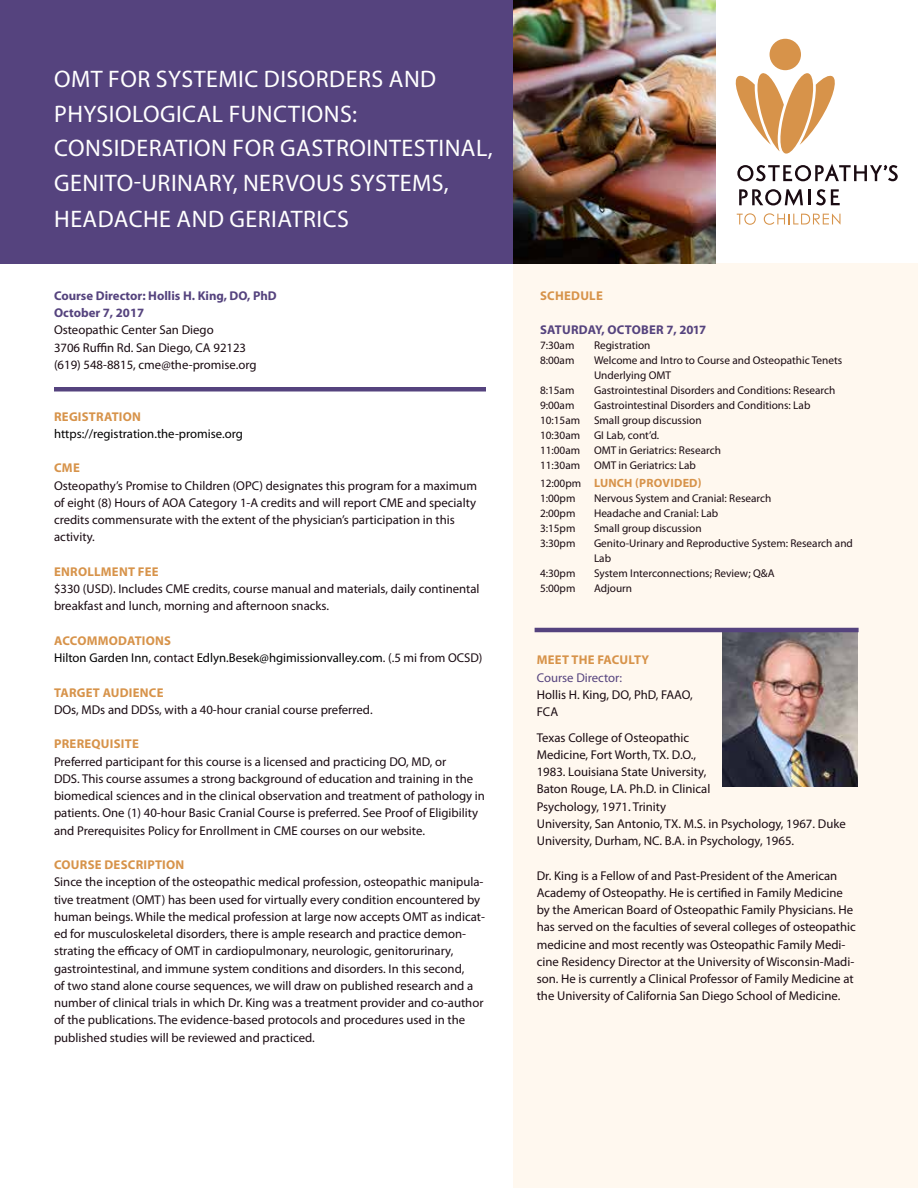
<style>
.page{position:relative;width:918px;height:1188px;background:#fff}
.page>*{position:absolute;margin:0;border:0;box-sizing:border-box;transform-origin:0 0}
.t1{font:24px/34.8px "Myriad Pro";letter-spacing:.02em;color:#fff}
.t2{font:12.75px/17.2px "Myriad Pro";color:#1a0b12}
.t3{font:12.75px/17.2px "Myriad Pro";color:#000}
.t4{font:700 12.75px "Myriad Pro";letter-spacing:.02em;color:#d7934a}
.t5{font:700 12.75px "Myriad Pro";letter-spacing:.02em;color:#55437e}
.t6{font:700 12px "Myriad Pro";letter-spacing:.02em;color:#d7934a}
.t7{font:11.25px/15px "Myriad Pro";color:#1a0b12}
.s1{font-weight:700;color:#55437e}
.s2{font-weight:700;color:#d7934a}
.s3{color:#1a0b12}
.s4{font-weight:400;font-size:11.25px;color:#1a0b12}
.s5{color:#55437e}
</style>
<div class="page">
<div style="left:513px;top:263px;width:405px;height:925px;background:#fff8ef"></div>
<div style="left:0;top:0;width:513px;height:263px;background:#55437e"></div>
<img style="left:513px;top:0;width:203px;height:263px">
<div style="left:54px;top:387px;width:432px;height:5px;background:#55437e"></div>
<img style="left:723px;top:632px;width:135px;height:155px">
<hr style="left:535px;top:628px;width:324px;height:4px;background:#55437e">
<div style="left:770px;top:39px;width:31px;height:31px;background:#d7934a;border-radius:50%"></div>
<svg style="left:735px;top:73px;width:100px;height:81px"></svg>
<svg style="left:737px;top:164px;width:161px;height:17px"></svg>
<svg style="left:739px;top:189px;width:64px;height:17px"></svg>
<svg style="left:809px;top:189px;width:31px;height:16px"></svg>
<svg style="left:737px;top:213px;width:19px;height:12px"></svg>
<svg style="left:764px;top:213px;width:76px;height:12px"></svg>
<p class="t1" style="left:54px;top:61px;width:440px">OMT FOR SYSTEMIC DISORDERS AND<br>PHYSIOLOGICAL FUNCTIONS:<br>CONSIDERATION FOR GASTROINTESTINAL,<br>GENITO-URINARY, NERVOUS SYSTEMS,<br>HEADACHE AND GERIATRICS</p>
<p class="t2" style="left:54px;top:287px;width:224px"><span class="s1">Course Director: Hollis H. King, DO, PhD<br>October 7, 2017<br></span>Osteopathic Center San Diego<br>3706 Ruffin Rd. San Diego, CA 92123<br>(619) 548-8815, cme@the-promise.org</p>
<p class="t3" style="left:54px;top:407px;width:190px"><span class="s2">REGISTRATION </span>https://registration.the-promise.org</p>
<p class="t2" style="left:54px;top:459px;width:425px"><span class="s2">CME<br></span>Osteopathy’s Promise to Children (OPC) designates this program for a maximum of eight (8) Hours of AOA Category 1-A credits and will report CME and specialty credits commensurate with the extent of the physician’s participation in this activity.</p>
<p class="t2" style="left:54px;top:563px;width:427px"><span class="s2">ENROLLMENT FEE<br></span>$330 (USD). Includes CME credits, course manual and materials, daily continental breakfast and lunch, morning and afternoon snacks.</p>
<p class="t3" style="left:54px;top:632px;width:430px"><span class="s2">ACCOMMODATIONS<br></span>Hilton Garden Inn<span class="s3">, contact</span> Edlyn.Besek@hgimissionvalley.com<span class="s3">. (.5 mi from OCSD)</span></p>
<p class="t2" style="left:54px;top:683px;width:320px"><span class="s2">TARGET AUDIENCE<br></span>DOs, MDs and DDSs, with a 40-hour cranial course preferred.</p>
<p class="t2" style="left:54px;top:735px;width:432px"><span class="s2">PREREQUISITE<br></span>Preferred participant for this course is a licensed and practicing DO, MD, or<br>DDS. This course assumes a strong background of education and training in the biomedical sciences and in the clinical observation and treatment of pathology in patients. One (1) 40-hour Basic Cranial Course is preferred. See Proof of Eligibility and Prerequisites Policy for Enrollment in CME courses on our website.</p>
<p class="t2" style="left:54px;top:856px;width:432px"><span class="s2">COURSE DESCRIPTION<br></span>Since the inception of the osteopathic medical profession, osteopathic manipula&shy;tive treatment (OMT) has been used for virtually every condition encountered by human beings. While the medical profession at large now accepts OMT as indicat&shy;ed for musculoskeletal disorders, there is ample research and practice demon&shy;strating the efficacy of OMT in cardiopulmonary, neurologic, genitorurinary, gastrointestinal, and immune system conditions and disorders. In this second,<br>of two stand alone course sequences, we will draw on published research and a number of clinical trials in which Dr. King was a treatment provider and co-author of the publications. The evidence-based protocols and procedures used in the published studies will be reviewed and practiced.</p>
<p class="t4" style="left:540px;top:287px;width:64px">SCHEDULE</p>
<p class="t5" style="left:540px;top:322px;width:167px">SATURDAY, OCTOBER 7, 2017</p>
<p class="t7" style="left:540px;top:338px;width:36px">7:30am</p>
<p class="t7" style="left:594px;top:338px;width:58px">Registration</p>
<p class="t7" style="left:540px;top:353px;width:36px">8:00am</p>
<p class="t7" style="left:594px;top:353px;width:250px">Welcome and Intro to Course and Osteopathic Tenets<br>Underlying OMT</p>
<p class="t7" style="left:540px;top:383px;width:36px">8:15am</p>
<p class="t7" style="left:594px;top:383px;width:243px">Gastrointestinal Disorders and Conditions: Research</p>
<p class="t7" style="left:540px;top:398px;width:36px">9:00am</p>
<p class="t7" style="left:594px;top:398px;width:218px">Gastrointestinal Disorders and Conditions: Lab</p>
<p class="t7" style="left:540px;top:413px;width:163px">10:15am Small group discussion</p>
<p class="t7" style="left:540px;top:428px;width:121px">10:30am GI Lab, cont’d.</p>
<p class="t7" style="left:540px;top:443px;width:183px">11:00am OMT in Geriatrics: Research</p>
<p class="t7" style="left:540px;top:458px;width:158px">11:30am OMT in Geriatrics: Lab</p>
<p class="t6" style="left:540px;top:475px;width:163px"><span class="s4">12:00pm</span> LUNCH (PROVIDED)</p>
<p class="t7" style="left:540px;top:490px;width:37px">1:00pm</p>
<p class="t7" style="left:594px;top:490px;width:179px">Nervous System and Cranial: Research</p>
<p class="t7" style="left:540px;top:505px;width:37px">2:00pm</p>
<p class="t7" style="left:594px;top:505px;width:126px">Headache and Cranial: Lab</p>
<p class="t7" style="left:540px;top:520px;width:37px">3:15pm</p>
<p class="t7" style="left:594px;top:520px;width:109px">Small group discussion</p>
<p class="t7" style="left:540px;top:535px;width:37px">3:30pm</p>
<p class="t7" style="left:594px;top:535px;width:260px">Genito-Urinary and Reproductive System: Research and<br>Lab</p>
<p class="t7" style="left:540px;top:565px;width:37px">4:30pm</p>
<p class="t7" style="left:594px;top:565px;width:182px">System Interconnections; Review; Q&amp;A</p>
<p class="t7" style="left:540px;top:580px;width:37px">5:00pm</p>
<p class="t7" style="left:594px;top:580px;width:40px">Adjourn</p>
<p class="t4" style="left:537px;top:652px;width:114px">MEET THE FACULTY</p>
<p class="t2" style="left:537px;top:668px;width:158px"><span class="s5">Course Director:<br></span>Hollis H. King, DO, PhD, FAAO,<br>FCA</p>
<p class="t2" style="left:537px;top:728px;width:310px">Texas College of Osteopathic<br>Medicine, Fort Worth, TX. D.O.,<br>1983. Louisiana State University,<br>Baton Rouge, LA. Ph.D. in Clinical<br>Psychology, 1971. Trinity<br>University, San Antonio, TX. M.S. in Psychology, 1967. Duke University, Durham, NC. B.A. in Psychology, 1965.</p>
<p class="t2" style="left:537px;top:866px;width:321px">Dr. King is a Fellow of and Past-President of the American Academy of Osteopathy. He is certified in Family Medicine by the American Board of Osteopathic Family Physicians. He has served on the faculties of several colleges of osteopathic medicine and most recently was Osteopathic Family Medi&shy;cine Residency Director at the University of Wisconsin-Madi&shy;son. He is currently a Clinical Professor of Family Medicine at the University of California San Diego School of Medicine.</p>
</div>
